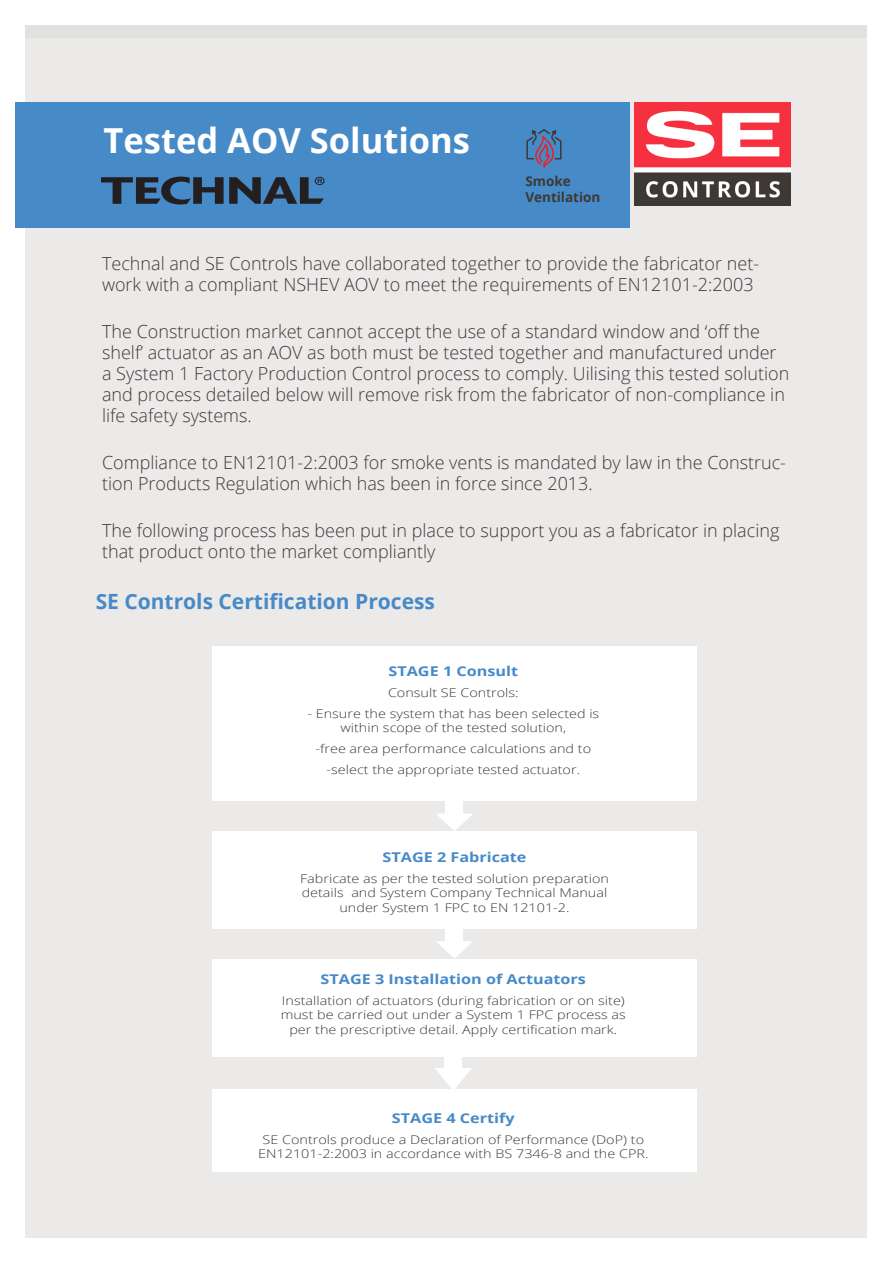
<style>
.page{position:relative;width:893px;height:1263px;background:#fff}
.page>*{position:absolute;margin:0;border:0;box-sizing:border-box;transform-origin:0 0}
.t1{font:700 34.5px "Open Sans";color:#fff}
._1_tab{font:700 21px "Open Sans";color:#478ac8}
.t2{font:300 18px/21px "Open Sans";color:#3d3934}
.main{font:700 13.5px "Open Sans";color:#478ac8;scale:1.2 1}
.main-2{font:700 13.5px/16.2px "Open Sans";color:#3d3934}
.main-3{font:300 12px/14.4px "Open Sans";color:#3d3934;text-align:center;scale:1.2 1}
.contents{font:300 12px/14.4px "Open Sans";color:#3d3934;text-align:center;scale:1.2 1}
</style>
<div class="page">
<div style="left:26px;top:38px;width:841px;height:1199px;background:#ece9e9"></div>
<div style="left:15px;top:102px;width:615px;height:125px;background:#478ac8"></div>
<svg style="left:526px;top:129px;width:35px;height:39px"></svg>
<div style="left:212px;top:647px;width:485px;height:154px;background:#fff"></div>
<div style="left:212px;top:831px;width:485px;height:98px;background:#fff"></div>
<div style="left:212px;top:1089px;width:485px;height:83px;background:#fff"></div>
<div style="left:212px;top:959px;width:485px;height:97px;background:#fff"></div>
<svg style="left:437px;top:801px;width:35px;height:30px"></svg>
<div style="left:446px;top:801px;width:17px;height:17px;background:#fff"></div>
<svg style="left:436px;top:929px;width:37px;height:30px"></svg>
<div style="left:446px;top:929px;width:17px;height:16px;background:#fff"></div>
<svg style="left:430px;top:1056px;width:46px;height:33px"></svg>
<div style="left:444px;top:1052px;width:18px;height:21px;background:#fff"></div>
<img style="left:634px;top:102px;width:157px;height:103px">
<svg style="left:101px;top:177px;width:223px;height:27px"></svg>
<p class="t1" style="left:104px;top:116px;width:368px">Tested AOV Solutions</p>
<p class="main-2" style="left:525px;top:172px;width:77px">Smoke<br>Ventilation</p>
<p class="t2" style="left:102px;top:253px;width:659px">Technal and SE Controls have collaborated together to provide the fabricator net&shy;work with a compliant NSHEV AOV to meet the requirements of EN12101-2:2003</p>
<p class="t2" style="left:102px;top:321px;width:689px">The Construction market cannot accept the use of a standard window and ‘off the shelf’ actuator as an AOV as both must be tested together and manufactured under a System 1 Factory Production Control process to comply. Uilising this tested solution and process detailed below will remove risk from the fabricator of non-compliance in life safety systems.</p>
<p class="t2" style="left:102px;top:452px;width:685px">Compliance to EN12101-2:2003 for smoke vents is mandated by law in the Construc&shy;tion Products Regulation which has been in force since 2013.</p>
<p class="t2" style="left:102px;top:520px;width:679px">The following process has been put in place to support you as a fabricator in placing that product onto the market compliantly</p>
<p class="_1_tab" style="left:96px;top:587px;width:341px">SE Controls Certification Process</p>
<p class="main" style="left:388px;top:661px;width:110px">STAGE 1 Consult</p>
<p class="contents" style="left:388px;top:685px;width:110px">Consult SE Controls:</p>
<p class="contents" style="left:307px;top:706px;width:245px">- Ensure the system that has been selected is within scope of the tested solution,</p>
<p class="contents" style="left:315px;top:741px;width:231px">-free area performance calculations and to</p>
<p class="contents" style="left:327px;top:762px;width:213px">-select the appropriate tested actuator.</p>
<p class="main" style="left:382px;top:847px;width:121px">STAGE 2 Fabricate</p>
<p class="main-3" style="left:300px;top:871px;width:259px">Fabricate as per the tested solution preparation details and System Company Technical Manual under System 1 FPC to EN 12101-2.</p>
<p class="main" style="left:321px;top:970px;width:223px">STAGE 3 Installation of Actuators</p>
<p class="main-3" style="left:281px;top:993px;width:289px">Installation of actuators (during fabrication or on site) must be carried out under a System 1 FPC process as per the prescriptive detail. Apply certification mark.</p>
<p class="main" style="left:392px;top:1109px;width:104px">STAGE 4 Certify</p>
<p class="main-3" style="left:258px;top:1132px;width:327px">SE Controls produce a Declaration of Performance (DoP) to<br>EN12101-2:2003 in accordance with BS 7346-8 and the CPR.</p>
</div>
